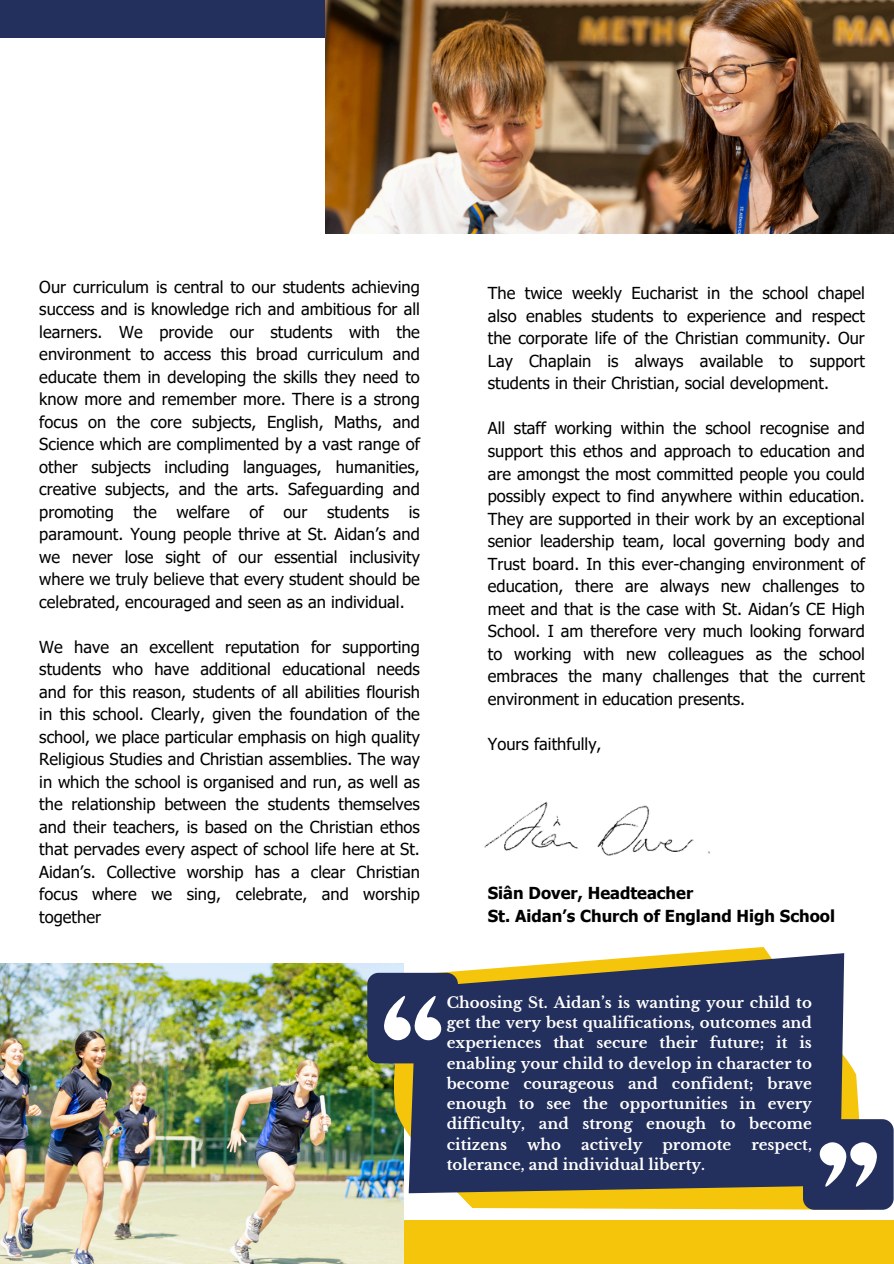
<style>
.page{position:relative;width:894px;height:1264px;background:#fff}
.page>*{position:absolute;margin:0;border:0;box-sizing:border-box;transform-origin:0 0}
.t1{font:16.5px/22.5px "Tahoma";color:#000;text-align:justify}
.t2{font:700 16.5px/22.5px "Tahoma";color:#000}
.t3{font:700 15px/20.2px "Libre Baskerville";color:#fff;text-align:justify}
</style>
<div class="page">
<div style="left:0;top:0;width:581px;height:38px;background:#232f5c"></div>
<div style="left:312px;top:1220px;width:581px;height:43px;background:#f5c50c"></div>
<img style="left:0;top:963px;width:403px;height:300px">
<img style="left:325px;top:0;width:568px;height:233px">
<svg style="left:392px;top:947px;width:468px;height:262px"></svg>
<svg style="left:408px;top:953px;width:436px;height:240px;background:#363e5d"></svg>
<svg style="left:367px;top:972px;width:91px;height:91px;background:#495376"></svg>
<svg style="left:802px;top:1119px;width:90px;height:90px"></svg>
<img style="left:484px;top:801px;width:226px;height:55px">
<p class="t1" style="left:39px;top:275px;width:382px">Our curriculum is central to our students achieving success and is knowledge rich and ambitious for all learners. We provide our students with the environment to access this broad curriculum and educate them in developing the skills they need to know more and remember more. There is a strong focus on the core subjects, English, Maths, and Science which are complimented by a vast range of other subjects including languages, humanities, creative subjects, and the arts. Safeguarding and promoting the welfare of our students is paramount. Young people thrive at St. Aidan’s and we never lose sight of our essential inclusivity where we truly believe that every student should be celebrated, encouraged and seen as an individual.</p>
<p class="t1" style="left:39px;top:635px;width:382px">We have an excellent reputation for supporting students who have additional educational needs and for this reason, students of all abilities flourish in this school. Clearly, given the foundation of the school, we place particular emphasis on high quality Religious Studies and Christian assemblies. The way in which the school is organised and run, as well as the relationship between the students themselves and their teachers, is based on the Christian ethos that pervades every aspect of school life here at St.<br>Aidan’s. Collective worship has a clear Christian focus where we sing, celebrate, and worship together</p>
<p class="t1" style="left:487px;top:281px;width:378px">The twice weekly Eucharist in the school chapel also enables students to experience and respect the corporate life of the Christian community. Our Lay Chaplain is always available to support students in their Christian, social development.</p>
<p class="t1" style="left:487px;top:416px;width:378px">All staff working within the school recognise and support this ethos and approach to education and are amongst the most committed people you could possibly expect to find anywhere within education.<br>They are supported in their work by an exceptional</p>
<p class="t1" style="left:487px;top:529px;width:378px">senior leadership team, local governing body and Trust board. In this ever-changing environment of education, there are always new challenges to meet and that is the case with St. Aidan’s CE High School. I am therefore very much looking forward to working with new colleagues as the school embraces the many challenges that the current environment in education presents.</p>
<p class="t1" style="left:487px;top:731px;width:115px">Yours faithfully,</p>
<p class="t2" style="left:487px;top:881px;width:348px">Siân Dover, Headteacher<br>St. Aidan’s Church of England High School</p>
<p class="t3" style="left:446px;top:992px;width:366px">Choosing St. Aidan’s is wanting your child to get the very best qualifications, outcomes and experiences that secure their future; it is enabling your child to develop in character to become courageous and confident; brave enough to see the opportunities in every difficulty, and strong enough to become citizens</p>
<p class="t3" style="left:527px;top:1134px;width:35px">who</p>
<p class="t3" style="left:581px;top:1134px;width:63px">actively</p>
<p class="t3" style="left:662px;top:1134px;width:70px">promote</p>
<p class="t3" style="left:751px;top:1134px;width:62px">respect,</p>
<p class="t3" style="left:446px;top:1154px;width:259px">tolerance, and individual liberty.</p>
</div>
